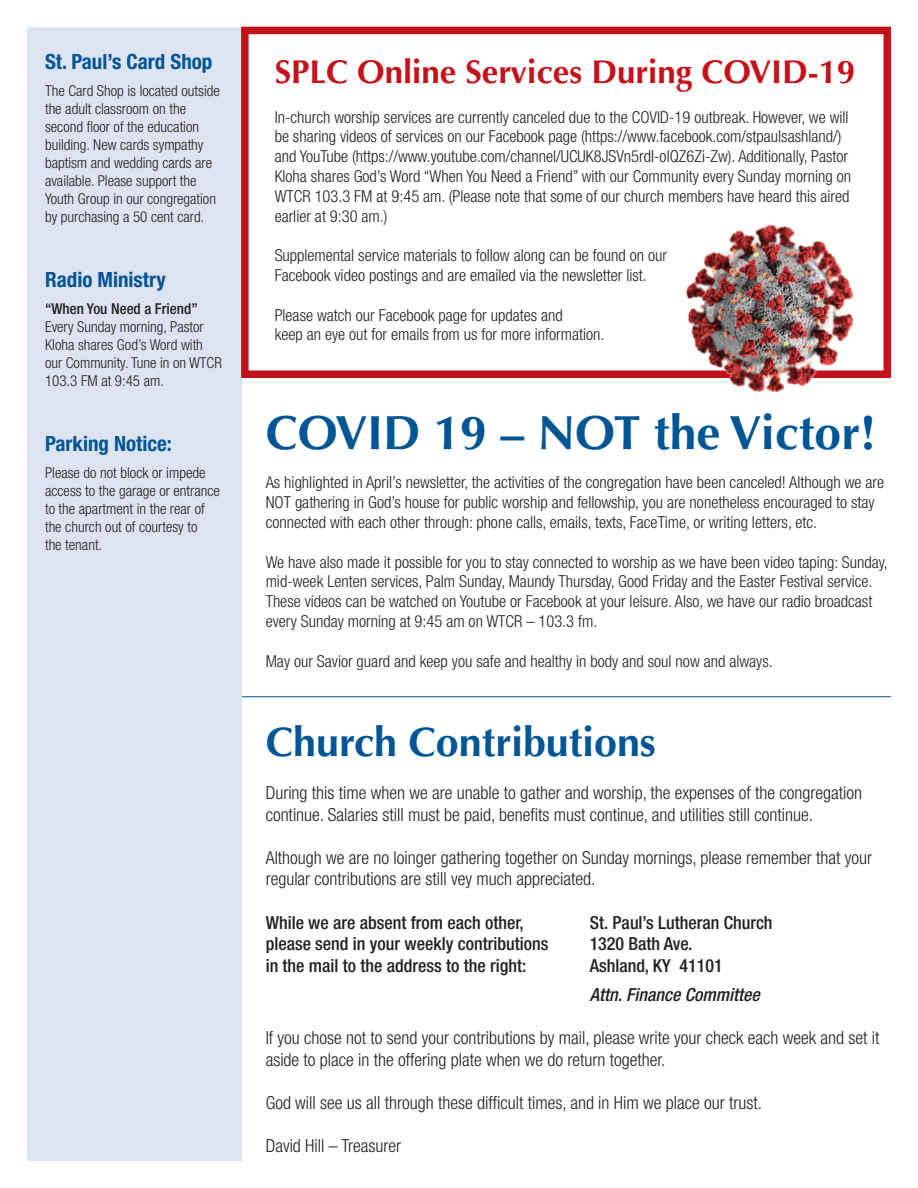
<style>
.page{position:relative;width:918px;height:1188px;background:#fff}
.page>*{position:absolute;margin:0;border:0;box-sizing:border-box;transform-origin:0 0}
.t1{font:700 48px "Optima LT Std";color:#005595}
.t2{font:700 41.25px "Optima LT Std";color:#005595}
.t3{font:700 33px "Optima LT Std";color:#c4121a}
.t4{font:700 condensed 21px "Helvetica Neue LT Std";color:#005595}
.t5{font:300 condensed 18px/21.6px "Helvetica Neue LT Std";color:#231f20}
.t6{font:500 condensed 18px "Helvetica Neue LT Std";color:#231f20}
.t7{font:italic 500 condensed 18px "Helvetica Neue LT Std";color:#231f20}
.t8{font:300 condensed 16.5px/19.8px "Helvetica Neue LT Std";color:#231f20}
.t9{font:300 condensed 15px/18px "Helvetica Neue LT Std";color:#231f20}
.s1{font-weight:500}
</style>
<div class="page">
<hr style="left:27px;top:696px;width:864px;height:1px;background:#005595">
<div style="left:27px;top:27px;width:214px;height:1134px;background:#dde3f0"></div>
<div style="left:241px;top:27px;width:650px;height:351px;border:8px solid #c4121a"></div>
<img style="left:681px;top:224px;width:179px;height:169px">
<p class="t4" style="left:45px;top:49px;width:169px">St. Paul’s Card Shop</p>
<p class="t9" style="left:45px;top:82px;width:176px">The Card Shop is located outside the adult classroom on the second floor of the education building. New cards sympathy baptism and wedding cards are available. Please support the<br>Youth Group in our congregation by purchasing a 50 cent card.</p>
<p class="t4" style="left:45px;top:267px;width:122px">Radio Ministry</p>
<p class="t9" style="left:45px;top:299px;width:178px"><span class="s1">“When You Need a Friend”<br></span>Every Sunday morning, Pastor<br>Kloha shares God’s Word with our Community. Tune in on WTCR<br>103.3 FM at 9:45 am.</p>
<p class="t4" style="left:45px;top:430px;width:128px">Parking Notice:</p>
<p class="t9" style="left:45px;top:463px;width:176px">Please do not block or impede access to the garage or entrance to the apartment in the rear of the church out of courtesy to</p>
<p class="t9" style="left:45px;top:535px;width:59px">the tenant.</p>
<p class="t3" style="left:275px;top:53px;width:582px">SPLC Online Services During COVID-19</p>
<p class="t8" style="left:275px;top:107px;width:578px">In-church worship services are currently canceled due to the COVID-19 outbreak. However, we will be sharing videos of services on our Facebook page (https://www.facebook.com/stpaulsashland/) and YouTube (https://www.youtube.com/channel/UCUK8JSVn5rdI-olQZ6Zi-Zw). Additionally, Pastor Kloha shares God’s Word “When You Need a Friend” with our Community every Sunday morning on WTCR 103.3 FM at 9:45 am. (Please note that some of our church members have heard this aired earlier at 9:30 am.)</p>
<p class="t8" style="left:275px;top:245px;width:394px">Supplemental service materials to follow along can be found on our</p>
<p class="t8" style="left:275px;top:265px;width:374px">Facebook video postings and are emailed via the newsletter list.</p>
<p class="t8" style="left:275px;top:305px;width:290px">Please watch our Facebook page for updates and</p>
<p class="t8" style="left:275px;top:325px;width:331px">keep an eye out for emails from us for more information.</p>
<p class="t1" style="left:266px;top:405px;width:612px">COVID 19 – NOT the Victor!</p>
<p class="t8" style="left:266px;top:473px;width:620px">As highlighted in April’s newsletter, the activities of the congregation have been canceled! Although we are<br>NOT gathering in God’s house for public worship and fellowship, you are nonetheless encouraged to stay connected with each other through: phone calls, emails, texts, FaceTime, or writing letters, etc.</p>
<p class="t8" style="left:266px;top:552px;width:624px">We have also made it possible for you to stay connected to worship as we have been video taping: Sunday, mid-week Lenten services, Palm Sunday, Maundy Thursday, Good Friday and the Easter Festival service.<br>These videos can be watched on Youtube or Facebook at your leisure. Also, we have our radio broadcast every Sunday morning at 9:45 am on WTCR – 103.3 fm.</p>
<p class="t8" style="left:266px;top:651px;width:509px">May our Savior guard and keep you safe and healthy in body and soul now and always.</p>
<p class="t2" style="left:266px;top:718px;width:392px">Church Contributions</p>
<p class="t5" style="left:266px;top:782px;width:598px">During this time when we are unable to gather and worship, the expenses of the congregation continue. Salaries still must be paid, benefits must continue, and utilities still continue.</p>
<p class="t5" style="left:266px;top:846px;width:608px">Although we are no loinger gathering together on Sunday mornings, please remember that your regular contributions are still vey much appreciated.</p>
<p class="t6" style="left:266px;top:911px;width:259px">While we are absent from each other,</p>
<p class="t6" style="left:590px;top:911px;width:184px">St. Paul’s Lutheran Church</p>
<p class="t6" style="left:266px;top:933px;width:284px">please send in your weekly contributions</p>
<p class="t6" style="left:590px;top:933px;width:104px">1320 Bath Ave.</p>
<p class="t6" style="left:266px;top:955px;width:262px">in the mail to the address to the right:</p>
<p class="t6" style="left:590px;top:955px;width:135px">Ashland, KY 41101</p>
<p class="t7" style="left:590px;top:984px;width:172px">Attn. Finance Committee</p>
<p class="t5" style="left:266px;top:1027px;width:615px">If you chose not to send your contributions by mail, please write your check each week and set it aside to place in the offering plate when we do return together.</p>
<p class="t5" style="left:266px;top:1092px;width:498px">God will see us all through these difficult times, and in Him we place our trust.</p>
<p class="t5" style="left:266px;top:1135px;width:137px">David Hill – Treasurer</p>
</div>
